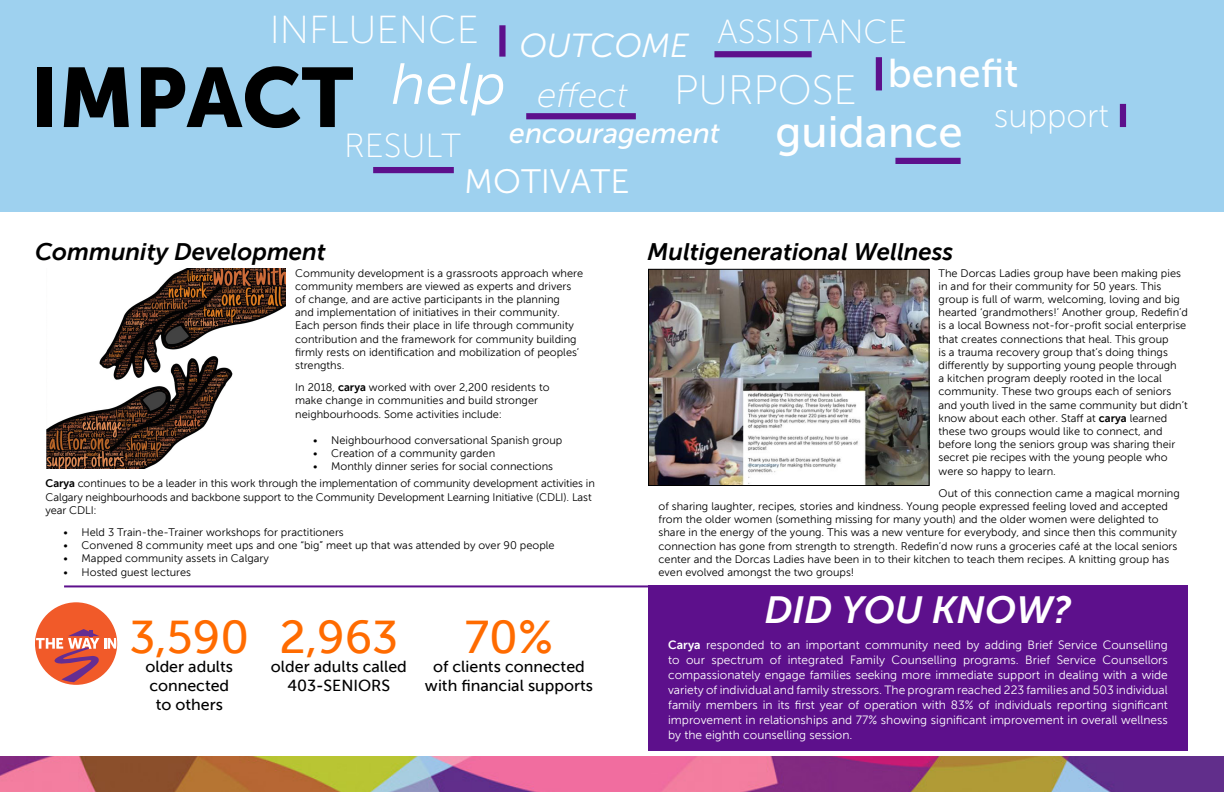
<style>
.page{position:relative;width:1224px;height:792px;background:#fff}
.page>*{position:absolute;margin:0;border:0;box-sizing:border-box;transform-origin:0 0}
.t1{font:83.6px "Museo Sans 900";color:#000}
.t2{font:italic 57.9px "Museo Sans 300";color:#fff}
.t3{font:46px "Museo Sans 500";color:#ff6b00}
.t4{font:43.8px "Museo Sans 500";color:#fff}
.t5{font:41px "Museo Sans 100";color:#fff}
.t6{font:39px "Museo Sans 100";color:#fff}
.t7{font:italic 38px "Museo Sans 700";color:#fff}
.t8{font:33.8px "Museo Sans 300";color:#fff}
.t9{font:33.4px "Museo Sans 100";color:#fff}
.t10{font:italic 33.3px "Museo Sans 300";color:#fff}
.t11{font:italic 28.6px "Museo Sans 500";color:#fff}
.t12{font:italic 24px "Museo Sans 700";color:#000}
.t13{font:16px/19.2px "Museo Sans 500";color:#000;text-align:center}
.t14{font:12px/15px "Museo Sans 300";color:#fff;text-align:justify}
.t15{font:11px/13.2px "Museo Sans 300";color:#000}
.s1{font-style:italic;font-size:35px}
.s2{font-family:"Museo Sans 700"}
</style>
<div class="page">
<div style="left:648px;top:585px;width:540px;height:166px;background:#5d108c"></div>
<img style="left:46px;top:269px;width:239px;height:200px">
<div style="left:0;top:0;width:1224px;height:211px;background:#9ed1ef"></div>
<img style="left:0;top:756px;width:1224px;height:36px">
<hr style="left:64px;top:585px;width:1096px;height:2px;background:#5d108c">
<div style="left:526px;top:113px;width:110px;height:6px;background:#5d108c"></div>
<div style="left:876px;top:57px;width:6px;height:33px;background:#5d108c"></div>
<div style="left:373px;top:167px;width:81px;height:6px;background:#5d108c"></div>
<div style="left:499px;top:25px;width:7px;height:32px;background:#5d108c"></div>
<div style="left:895px;top:158px;width:66px;height:6px;background:#5d108c"></div>
<div style="left:1120px;top:104px;width:6px;height:23px;background:#5d108c"></div>
<div style="left:714px;top:51px;width:98px;height:6px;background:#5d108c"></div>
<svg style="left:36px;top:603px;width:80px;height:81px"></svg>
<img style="left:650px;top:271px;width:278px;height:213px">
<div style="left:648px;top:269px;width:282px;height:217px;border:1px solid #000"></div>
<h3 class="t6" style="left:270px;top:15px;width:211px">INFLUENCE</h3>
<h3 class="t9" style="left:717px;top:19px;width:191px">ASSISTANCE</h3>
<h3 class="t10" style="left:520px;top:33px;width:171px">OUTCOME</h3>
<h3 class="t5" style="left:537px;top:75px;width:483px"><span class="s1">effect</span> PURPOSE <sup>benefit</sup></h3>
<h3 class="t9" style="left:994px;top:103px;width:117px">support</h3>
<h2 class="t2" style="left:391px;top:63px;width:116px">help</h2>
<h3 class="t9" style="left:344px;top:133px;width:118px">RESULT</h3>
<h1 class="t1" style="left:30px;top:49px;width:325px">IMPACT</h1>
<h3 class="t11" style="left:509px;top:123px;width:212px">encouragement</h3>
<h3 class="t4" style="left:776px;top:116px;width:189px">guidance</h3>
<h3 class="t8" style="left:464px;top:162px;width:167px">MOTIVATE</h3>
<h3 class="t12" style="left:35px;top:243px;width:292px">Community Development</h3>
<p class="t15" style="left:295px;top:267px;width:289px">Community development is a grassroots approach where community members are viewed as experts and drivers of change, and are active participants in the planning<br>and implementation of initiatives in their community.<br>Each person finds their place in life through community contribution and the framework for community building firmly rests on identification and mobilization of peoples’ strengths.</p>
<p class="t15" style="left:295px;top:381px;width:256px">In 2018, <span class="s2">carya</span> worked with over 2,200 residents to make change in communities and build stronger neighbourhoods. Some activities include:</p>
<p class="t15" style="left:313px;top:435px;width:251px">• Neighbourhood conversational Spanish group</p>
<p class="t15" style="left:313px;top:448px;width:184px">• Creation of a community garden</p>
<p class="t15" style="left:313px;top:461px;width:241px">• Monthly dinner series for social connections</p>
<p class="t15" style="left:46px;top:478px;width:551px"><span class="s2">Carya</span> continues to be a leader in this work through the implementation of community development activities in<br>Calgary neighbourhoods and backbone support to the Community Development Learning Initiative (CDLI). Last year CDLI:</p>
<p class="t15" style="left:64px;top:527px;width:282px">• Held 3 Train-the-Trainer workshops for practitioners</p>
<p class="t15" style="left:64px;top:540px;width:493px">• Convened 8 community meet ups and one “big” meet up that was attended by over 90 people</p>
<p class="t15" style="left:64px;top:553px;width:207px">• Mapped community assets in Calgary</p>
<p class="t15" style="left:64px;top:566px;width:129px">• Hosted guest lectures</p>
<h3 class="t3" style="left:129px;top:620px;width:121px">3,590</h3>
<h3 class="t13" style="left:145px;top:658px;width:89px">older adults connected to others</h3>
<h3 class="t3" style="left:279px;top:620px;width:120px">2,963</h3>
<h3 class="t13" style="left:271px;top:658px;width:137px">older adults called<br>403-SENIORS</h3>
<h3 class="t3" style="left:465px;top:620px;width:90px">70%</h3>
<h3 class="t13" style="left:425px;top:658px;width:169px">of clients connected with financial supports</h3>
<h3 class="t12" style="left:648px;top:243px;width:307px">Multigenerational Wellness</h3>
<p class="t15" style="left:939px;top:267px;width:251px">The Dorcas Ladies group have been making pies in and for their community for 50 years. This group is full of warm, welcoming, loving and big hearted ‘grandmothers!’ Another group, Redefin’d is a local Bowness not-for-profit social enterprise that creates connections that heal. This group<br>is a trauma recovery group that’s doing things differently by supporting young people through<br>a kitchen program deeply rooted in the local community. These two groups each of seniors and youth lived in the same community but didn’t know about each other. Staff at <span class="s2">carya</span> learned these two groups would like to connect, and before long the seniors group was sharing their secret pie recipes with the young people who were so happy to learn.</p>
<p class="t15" style="left:659px;top:487px;width:523px;text-indent:280px">Out of this connection came a magical morning of sharing laughter, recipes, stories and kindness. Young people expressed feeling loved and accepted from the older women (something missing for many youth) and the older women were delighted to share in the energy of the young. This was a new venture for everybody, and since then this community connection has gone from strength to strength. Redefin’d now runs a groceries café at the local seniors center and the Dorcas Ladies have been in to their kitchen to teach them recipes. A knitting group has even evolved amongst the two groups!</p>
<h3 class="t7" style="left:764px;top:595px;width:309px">DID YOU KNOW?</h3>
<p class="t14" style="left:668px;top:638px;width:501px"><span class="s2">Carya</span> responded to an important community need by adding Brief Service Counselling to our spectrum of integrated Family Counselling programs. Brief Service Counsellors compassionately engage families seeking more immediate support in dealing with a wide variety of individual and family stressors. The program reached 223 families and 503 individual family members in its first year of operation with 83% of individuals reporting significant improvement in relationships and 77% showing significant improvement in overall wellness by the eighth counselling session.</p>
</div>
